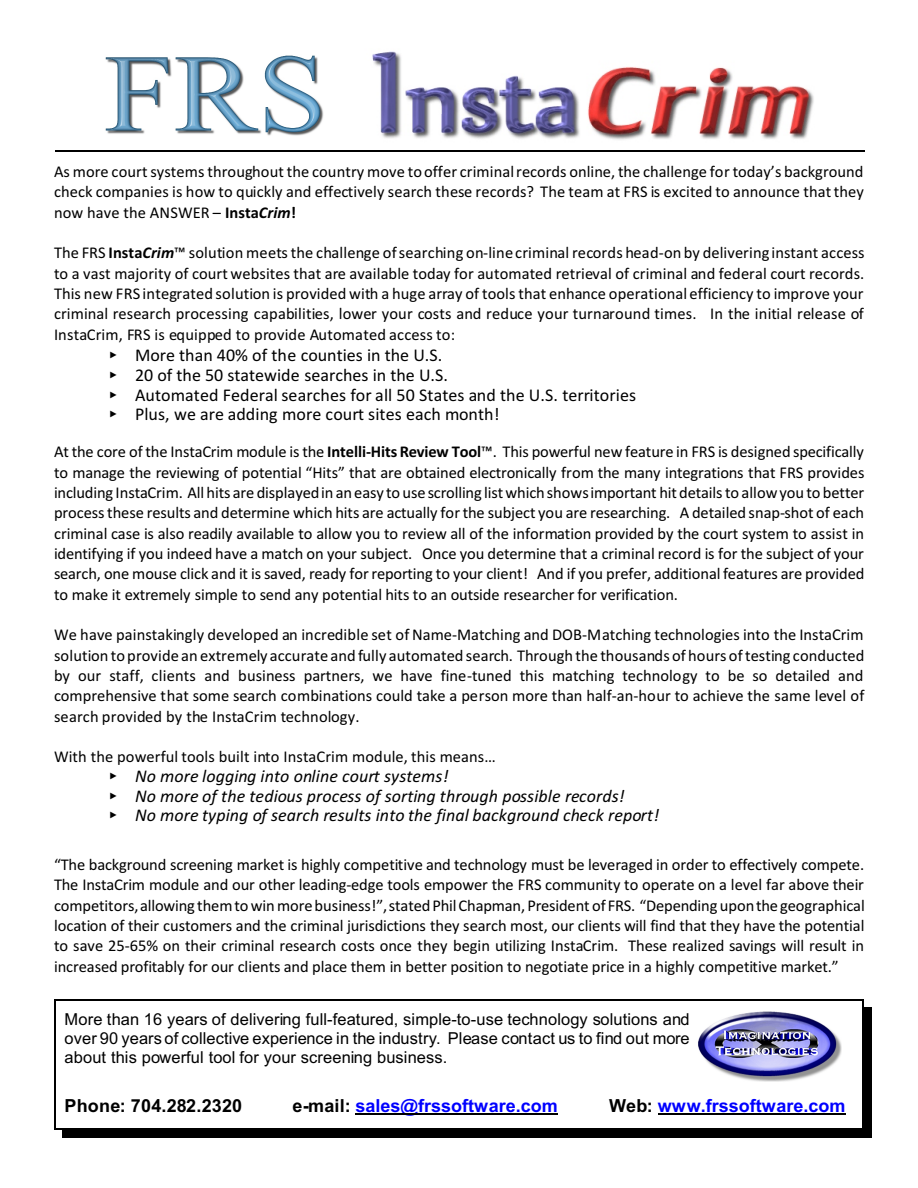
<style>
.page{position:relative;width:918px;height:1188px;background:#fff}
.page>*{position:absolute;margin:0;border:0;box-sizing:border-box;transform-origin:0 0}
.t1{font:18px/19.8px "Calibri";letter-spacing:.005em;color:#000}
.t2{font:italic 18px/19.6px "Calibri";letter-spacing:.005em;color:#000}
.t3{font:700 18px "Arial";color:#00f}
.t4{font:700 18px "Arial";letter-spacing:.01em;color:#000}
.t5{font:16.5px/20.4px "Calibri";letter-spacing:.005em;color:#000;text-align:justify}
.t6{font:16.5px/19px "Arial";letter-spacing:.005em;color:#000;text-align:justify}
.s1{font-weight:700}
.s2{font-weight:700;font-style:italic}
.s3{color:#000}
</style>
<div class="page">
<img style="left:341px;top:51px;width:499px;height:100px">
<img style="left:698px;top:1011px;width:144px;height:71px">
<hr style="left:356px;top:1113px;width:202px;height:1px;background:#000">
<hr style="left:658px;top:1113px;width:188px;height:1px;background:#000">
<hr style="left:54px;top:999px;width:1px;height:131px;background:#000">
<hr style="left:862px;top:999px;width:2px;height:131px;background:#000">
<hr style="left:54px;top:999px;width:809px;height:1px;background:#000">
<hr style="left:54px;top:1129px;width:809px;height:1px;background:#000">
<div style="left:864px;top:1007px;width:8px;height:131px;background:#000"></div>
<div style="left:62px;top:1130px;width:810px;height:8px;background:#000"></div>
<img style="left:105px;top:55px;width:219px;height:81px">
<hr style="left:55px;top:151px;width:810px;height:1px;background:#000">
<p class="t5" style="left:54px;top:163px;width:812px">As more court systems throughout the country move to offer criminal records online, the challenge for today’s background check companies is how to quickly and effectively search these records? The team at FRS is excited to announce that they now have the ANSWER – <span class="s1">Insta</span><span class="s2">Crim</span><span class="s1">!</span></p>
<p class="t5" style="left:54px;top:244px;width:812px">The FRS <span class="s1">Insta</span><span class="s2">Crim</span>™ solution meets the challenge of searching on-line criminal records head-on by delivering instant access to a vast majority of court websites that are available today for automated retrieval of criminal and federal court records.<br>This new FRS integrated solution is provided with a huge array of tools that enhance operational efficiency to improve your criminal research processing capabilities, lower your costs and reduce your turnaround times. In the initial release of InstaCrim, FRS is equipped to provide Automated access to:</p>
<p class="t1" style="left:135px;top:347px;width:503px">More than 40% of the counties in the U.S.<br>20 of the 50 statewide searches in the U.S.<br>Automated Federal searches for all 50 States and the U.S. territories Plus, we are adding more court sites each month!</p>
<p class="t5" style="left:54px;top:443px;width:812px">At the core of the InstaCrim module is the <span class="s1">Intelli-Hits Review Tool</span>™. This powerful new feature in FRS is designed specifically to manage the reviewing of potential “Hits” that are obtained electronically from the many integrations that FRS provides including InstaCrim. All hits are displayedinaneasy to use scrolling listwhichshowsimportant hit details to allowyou to better process these results and determine which hits are actually for the subject you are researching. A detailed snap-shot of each criminal case is also readily available to allow you to review all of the information provided by the court system to assist in identifying if you indeed have a match on your subject. Once you determine that a criminal record is for the subject of your search, one mouse click and it is saved, ready for reporting to your client! And if you prefer, additional features are provided to make it extremely simple to send any potential hits to an outside researcher for verification.</p>
<p class="t5" style="left:54px;top:626px;width:812px">We have painstakingly developed an incredible set of Name-Matching and DOB-Matching technologies into the InstaCrim solution to provide an extremely accurate and fully automated search. Through the thousands of hours of testing conducted by our staff, clients and business partners, we have fine-tuned this matching technology to be so detailed and comprehensive that some search combinations could take a person more than half-an-hour to achieve the same level of search provided by the InstaCrim technology.</p>
<p class="t5" style="left:54px;top:748px;width:443px">With the powerful tools built into InstaCrim module, this means…</p>
<p class="t2" style="left:135px;top:767px;width:526px">No more logging into online court systems!<br>No more of the tedious process of sorting through possible records!<br>No more typing of search results into the final background check report!</p>
<p class="t5" style="left:54px;top:856px;width:812px">“The background screening market is highly competitive and technology must be leveraged in order to effectively compete.<br>The InstaCrim module and our other leading-edge tools empower the FRS community to operate on a level far above their competitors,allowing themtowinmorebusiness!”,statedPhilChapman, President of FRS. “Depending uponthe geographical location of their customers and the criminal jurisdictions they search most, our clients will find that they have the potential to save 25-65% on their criminal research costs once they begin utilizing InstaCrim. These realized savings will result in increased profitably for our clients and place them in better position to negotiate price in a highly competitive market.”</p>
<p class="t6" style="left:65px;top:1011px;width:627px">More than 16 years of delivering full-featured, simple-to-use technology solutions and over 90 years of collective experience in the industry. Please contact us to find out more about this powerful tool for your screening business.</p>
<p class="t4" style="left:65px;top:1099px;width:179px">Phone: 704.282.2320</p>
<p class="t3" style="left:293px;top:1099px;width:267px"><span class="s3">e-mail:</span> sales@frssoftware.com</p>
<p class="t3" style="left:609px;top:1099px;width:238px"><span class="s3">Web:</span> www.frssoftware.com</p>
</div>
